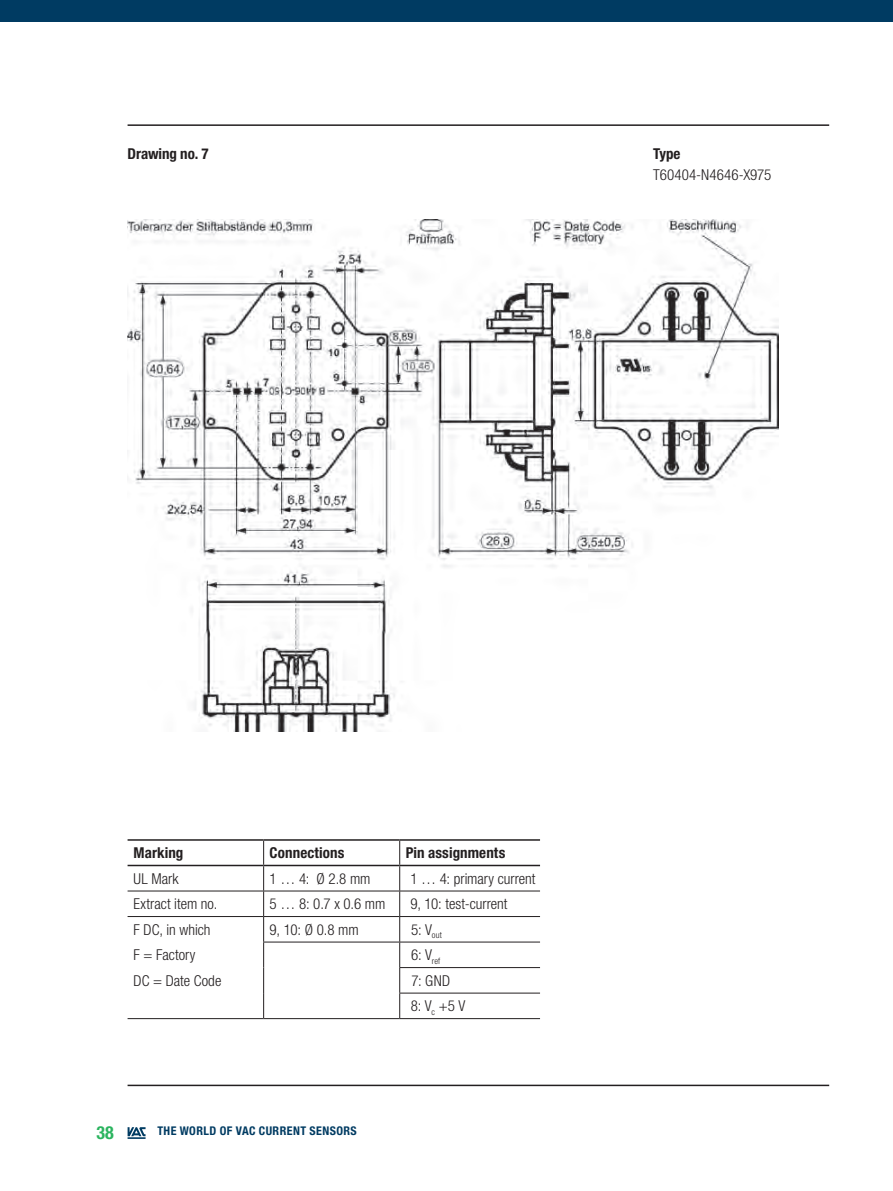
<style>
.page{position:relative;width:893px;height:1191px;background:#fff}
.page>*{position:absolute;margin:0;border:0;box-sizing:border-box;transform-origin:0 0}
.t1{font:700 condensed 18px "Helvetica Neue LT Pro";color:#2bb45f}
.t2{font:300 condensed 15px/25.5px "Helvetica Neue LT Pro";color:#231f20}
.t3{font:700 condensed 15px "Helvetica Neue LT Pro";letter-spacing:.005em;color:#231f20}
.t4{font:700 condensed 12px "Helvetica Neue LT Pro";letter-spacing:.035em;color:#003b62}
</style>
<div class="page">
<svg style="left:128px;top:1127px;width:18px;height:11px"></svg>
<hr style="left:128px;top:1084px;width:701px;height:2px;background:#231f20">
<div style="left:0;top:0;width:893px;height:21px;background:#003b62"></div>
<hr style="left:128px;top:124px;width:701px;height:2px;background:#231f20">
<hr style="left:128px;top:839px;width:136px;height:1px;background:#231f20">
<hr style="left:264px;top:839px;width:136px;height:1px;background:#231f20">
<hr style="left:400px;top:839px;width:140px;height:1px;background:#231f20">
<hr style="left:128px;top:864px;width:136px;height:2px;background:#231f20">
<hr style="left:264px;top:864px;width:136px;height:2px;background:#231f20">
<hr style="left:400px;top:864px;width:140px;height:2px;background:#231f20">
<hr style="left:128px;top:890px;width:136px;height:1px;background:#231f20">
<hr style="left:264px;top:890px;width:136px;height:1px;background:#231f20">
<hr style="left:400px;top:890px;width:140px;height:1px;background:#231f20">
<hr style="left:128px;top:1018px;width:136px;height:1px;background:#231f20">
<hr style="left:264px;top:1018px;width:136px;height:1px;background:#231f20">
<hr style="left:400px;top:1018px;width:140px;height:1px;background:#231f20">
<hr style="left:128px;top:916px;width:136px;height:1px;background:#231f20">
<hr style="left:264px;top:916px;width:136px;height:1px;background:#231f20">
<svg style="left:263px;top:840px;width:1px;height:178px"></svg>
<hr style="left:263px;top:941px;width:137px;height:1px;background:#231f20">
<hr style="left:400px;top:916px;width:140px;height:1px;background:#231f20">
<hr style="left:400px;top:941px;width:140px;height:1px;background:#231f20">
<hr style="left:399px;top:967px;width:141px;height:1px;background:#231f20">
<svg style="left:399px;top:840px;width:1px;height:178px"></svg>
<hr style="left:399px;top:992px;width:141px;height:1px;background:#231f20">
<img style="left:128px;top:219px;width:650px;height:512px">
<p class="t3" style="left:128px;top:144px;width:83px">Drawing no. 7</p>
<p class="t3" style="left:653px;top:144px;width:29px">Type</p>
<p class="t2" style="left:653px;top:162px;width:120px">T60404-N4646-X975</p>
<p class="t3" style="left:134px;top:843px;width:51px">Marking</p>
<p class="t3" style="left:270px;top:843px;width:76px">Connections</p>
<p class="t3" style="left:406px;top:843px;width:101px">Pin assignments</p>
<p class="t2" style="left:133px;top:865px;width:47px">UL Mark</p>
<p class="t2" style="left:270px;top:865px;width:102px">1 … 4: Ø 2.8 mm</p>
<p class="t2" style="left:410px;top:865px;width:127px">1 … 4: primary current</p>
<p class="t2" style="left:133px;top:891px;width:85px">Extract item no.</p>
<p class="t2" style="left:270px;top:891px;width:117px">5 … 8: 0.7 x 0.6 mm</p>
<p class="t2" style="left:410px;top:891px;width:99px">9, 10: test-current</p>
<p class="t2" style="left:133px;top:916px;width:79px">F DC, in which</p>
<p class="t2" style="left:270px;top:916px;width:91px">9, 10: Ø 0.8 mm</p>
<p class="t2" style="left:411px;top:916px;width:32px">5: V<sub>out</sub></p>
<p class="t2" style="left:134px;top:942px;width:63px">F = Factory</p>
<p class="t2" style="left:411px;top:942px;width:31px">6: V<sub>ref</sub></p>
<p class="t2" style="left:134px;top:967px;width:89px">DC = Date Code</p>
<p class="t2" style="left:411px;top:967px;width:56px">7: GND<br>8: V<sub>c</sub> +5 V</p>
<p class="t1" style="left:96px;top:1121px;width:19px">38</p>
<p class="t4" style="left:157px;top:1123px;width:201px">The world of VAC current sensors</p>
</div>
